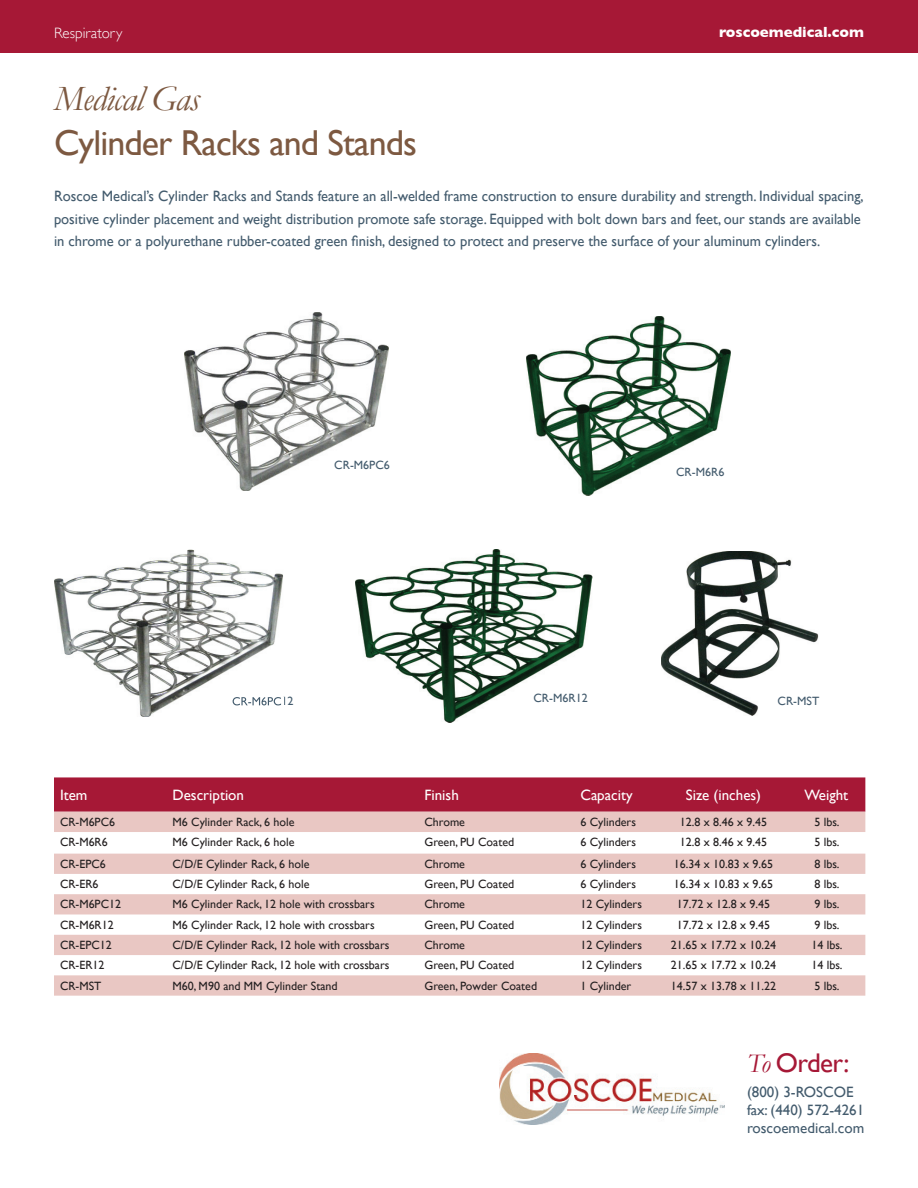
<style>
.page{position:relative;width:918px;height:1188px;background:#fff}
.page>*{position:absolute;margin:0;border:0;box-sizing:border-box;transform-origin:0 0}
.t1{font:36px "Gill Sans";letter-spacing:-.025em;color:#7d5941}
.t2{font:italic 36px "Garamond";letter-spacing:-.025em;color:#7d5941}
.t3{font:27px "Gill Sans";letter-spacing:-.025em;color:#a61836}
.t4{font:15px/18px "Gill Sans";color:#435b6d}
.t5{font:15px "Gill Sans";color:#fff}
.t6{font:700 15px "Gill Sans";color:#fff}
.t7{font:300 15px "Gill Sans";color:#fff}
.t8{font:12px "Gill Sans";color:#231f20}
.t9{font:12px "Gill Sans";color:#435b6d}
.s1{font-family:"Garamond";font-style:italic}
</style>
<div class="page">
<div style="left:0;top:0;width:918px;height:53px;background:#a61836"></div>
<img style="left:500px;top:1053px;width:224px;height:71px">
<div style="left:54px;top:777px;width:811px;height:35px;background:#a61836"></div>
<svg style="left:54px;top:812px;width:811px;height:184px;fill:#e9c7c3"></svg>
<img style="left:526px;top:316px;width:205px;height:179px">
<img style="left:184px;top:312px;width:205px;height:179px">
<img style="left:54px;top:550px;width:229px;height:167px">
<img style="left:233px;top:697px;width:50px;height:8px">
<img style="left:355px;top:550px;width:237px;height:172px">
<img style="left:661px;top:551px;width:157px;height:164px">
<p class="t7" style="left:54px;top:24px;width:70px">Respiratory</p>
<p class="t6" style="left:719px;top:24px;width:146px">roscoemedical.com</p>
<h1 class="t2" style="left:54px;top:74px;width:147px">Medical Gas</h1>
<h1 class="t1" style="left:54px;top:121px;width:365px">Cylinder Racks and Stands</h1>
<p class="t4" style="left:54px;top:185px;width:811px;line-height:22.5px">Roscoe Medical’s Cylinder Racks and Stands feature an all-welded frame construction to ensure durability and strength. Individual spacing, positive cylinder placement and weight distribution promote safe storage. Equipped with bolt down bars and feet, our stands are available in chrome or a polyurethane rubber-coated green finish, designed to protect and preserve the surface of your aluminum cylinders.</p>
<p class="t9" style="left:334px;top:458px;width:57px">CR-M6PC6</p>
<p class="t9" style="left:676px;top:465px;width:50px">CR-M6R6</p>
<p class="t9" style="left:533px;top:691px;width:56px">CR-M6R12</p>
<p class="t9" style="left:778px;top:694px;width:43px">CR-MST</p>
<p class="t5" style="left:60px;top:786px;width:29px">Item</p>
<p class="t5" style="left:172px;top:786px;width:73px">Description</p>
<p class="t5" style="left:424px;top:786px;width:36px">Finish</p>
<p class="t5" style="left:580px;top:786px;width:54px">Capacity</p>
<p class="t5" style="left:686px;top:786px;width:77px">Size (inches)</p>
<p class="t5" style="left:805px;top:786px;width:45px">Weight</p>
<p class="t8" style="left:60px;top:815px;width:57px">CR-M6PC6</p>
<p class="t8" style="left:172px;top:815px;width:124px">M6 Cylinder Rack, 6 hole</p>
<p class="t8" style="left:424px;top:815px;width:42px">Chrome</p>
<p class="t8" style="left:580px;top:815px;width:57px">6 Cylinders</p>
<p class="t8" style="left:680px;top:815px;width:89px">12.8 x 8.46 x 9.45</p>
<p class="t8" style="left:814px;top:815px;width:27px">5 lbs.</p>
<p class="t8" style="left:60px;top:835px;width:49px">CR-M6R6</p>
<p class="t8" style="left:172px;top:835px;width:124px">M6 Cylinder Rack, 6 hole</p>
<p class="t8" style="left:424px;top:835px;width:91px">Green, PU Coated</p>
<p class="t8" style="left:580px;top:835px;width:57px">6 Cylinders</p>
<p class="t8" style="left:680px;top:835px;width:89px">12.8 x 8.46 x 9.45</p>
<p class="t8" style="left:814px;top:835px;width:27px">5 lbs.</p>
<p class="t8" style="left:60px;top:857px;width:47px">CR-EPC6</p>
<p class="t8" style="left:172px;top:857px;width:139px">C/D/E Cylinder Rack, 6 hole</p>
<p class="t8" style="left:424px;top:857px;width:42px">Chrome</p>
<p class="t8" style="left:580px;top:857px;width:57px">6 Cylinders</p>
<p class="t8" style="left:674px;top:857px;width:101px">16.34 x 10.83 x 9.65</p>
<p class="t8" style="left:814px;top:857px;width:27px">8 lbs.</p>
<p class="t8" style="left:60px;top:877px;width:40px">CR-ER6</p>
<p class="t8" style="left:172px;top:877px;width:139px">C/D/E Cylinder Rack, 6 hole</p>
<p class="t8" style="left:424px;top:877px;width:91px">Green, PU Coated</p>
<p class="t8" style="left:580px;top:877px;width:57px">6 Cylinders</p>
<p class="t8" style="left:674px;top:877px;width:101px">16.34 x 10.83 x 9.65</p>
<p class="t8" style="left:814px;top:877px;width:27px">8 lbs.</p>
<p class="t8" style="left:60px;top:897px;width:62px">CR-M6PC12</p>
<p class="t8" style="left:172px;top:897px;width:204px">M6 Cylinder Rack, 12 hole with crossbars</p>
<p class="t8" style="left:424px;top:897px;width:42px">Chrome</p>
<p class="t8" style="left:580px;top:897px;width:63px">12 Cylinders</p>
<p class="t8" style="left:677px;top:897px;width:95px">17.72 x 12.8 x 9.45</p>
<p class="t8" style="left:814px;top:897px;width:27px">9 lbs.</p>
<p class="t8" style="left:60px;top:918px;width:55px">CR-M6R12</p>
<p class="t8" style="left:172px;top:918px;width:204px">M6 Cylinder Rack, 12 hole with crossbars</p>
<p class="t8" style="left:424px;top:918px;width:91px">Green, PU Coated</p>
<p class="t8" style="left:580px;top:918px;width:63px">12 Cylinders</p>
<p class="t8" style="left:677px;top:918px;width:95px">17.72 x 12.8 x 9.45</p>
<p class="t8" style="left:814px;top:918px;width:27px">9 lbs.</p>
<p class="t8" style="left:60px;top:938px;width:53px">CR-EPC12</p>
<p class="t8" style="left:172px;top:938px;width:218px">C/D/E Cylinder Rack, 12 hole with crossbars</p>
<p class="t8" style="left:424px;top:938px;width:42px">Chrome</p>
<p class="t8" style="left:580px;top:938px;width:63px">12 Cylinders</p>
<p class="t8" style="left:671px;top:938px;width:107px">21.65 x 17.72 x 10.24</p>
<p class="t8" style="left:811px;top:938px;width:33px">14 lbs.</p>
<p class="t8" style="left:60px;top:958px;width:46px">CR-ER12</p>
<p class="t8" style="left:172px;top:958px;width:218px">C/D/E Cylinder Rack, 12 hole with crossbars</p>
<p class="t8" style="left:424px;top:958px;width:91px">Green, PU Coated</p>
<p class="t8" style="left:580px;top:958px;width:63px">12 Cylinders</p>
<p class="t8" style="left:671px;top:958px;width:107px">21.65 x 17.72 x 10.24</p>
<p class="t8" style="left:811px;top:958px;width:33px">14 lbs.</p>
<p class="t8" style="left:60px;top:979px;width:43px">CR-MST</p>
<p class="t8" style="left:172px;top:979px;width:167px">M60, M90 and MM Cylinder Stand</p>
<p class="t8" style="left:424px;top:979px;width:114px">Green, Powder Coated</p>
<p class="t8" style="left:580px;top:979px;width:52px">1 Cylinder</p>
<p class="t8" style="left:671px;top:979px;width:107px">14.57 x 13.78 x 11.22</p>
<p class="t8" style="left:814px;top:979px;width:27px">5 lbs.</p>
<h2 class="t3" style="left:747px;top:1047px;width:104px"><span class="s1">To</span> Order:</h2>
<p class="t4" style="left:747px;top:1082px;width:119px">(800) 3-ROSCOE fax: (440) 572-4261 roscoemedical.com</p>
</div>
